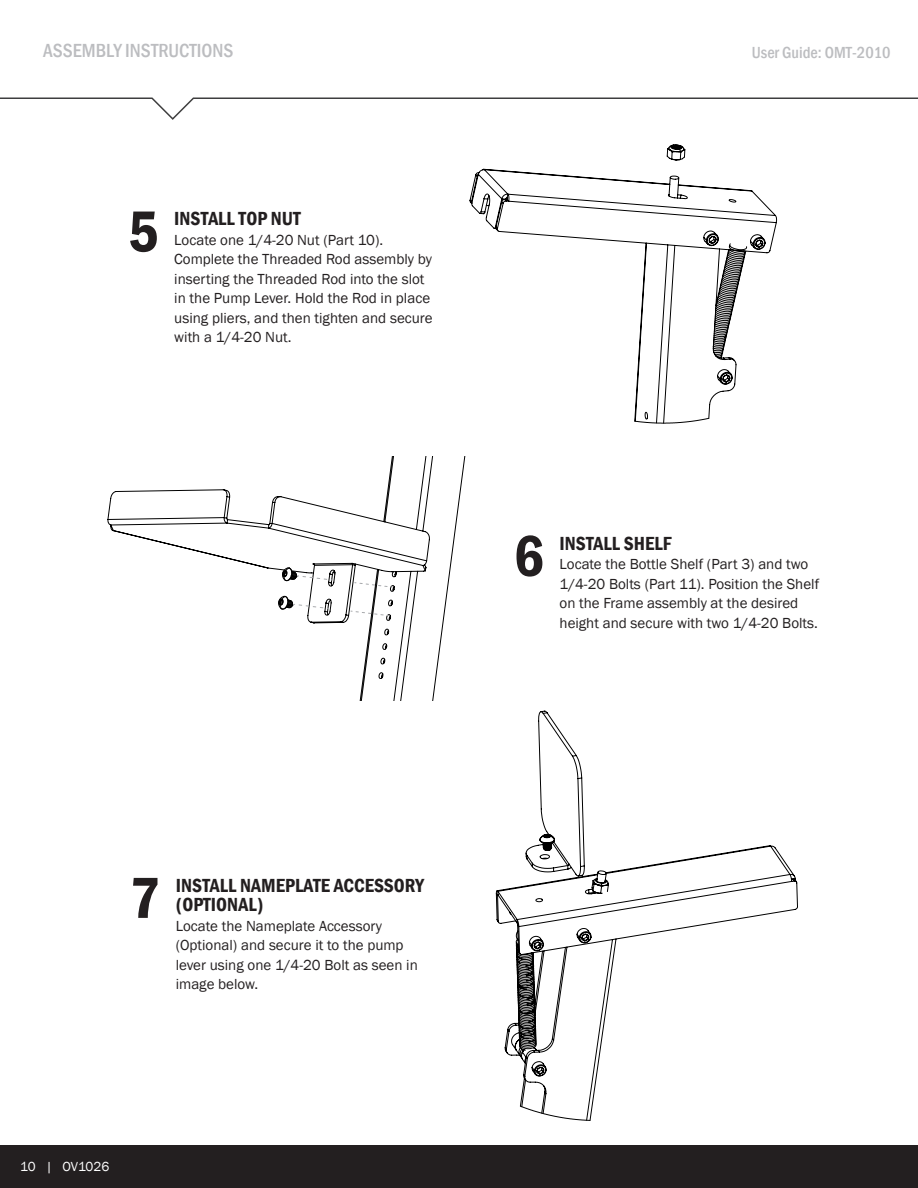
<style>
.page{position:relative;width:918px;height:1188px;background:#fff}
.page>*{position:absolute;margin:0;border:0;box-sizing:border-box;transform-origin:0 0}
.t1{font:600 condensed 60px "Franklin Gothic";color:#231f20}
.Main_Body_Copy{font:600 condensed 19.5px/19.5px "Franklin Gothic";color:#231f20}
.t2{font:500 condensed 19.5px "Franklin Gothic";color:#bcbdc0}
.t3{font:500 condensed 16.5px "Franklin Gothic";color:#bcbdc0}
.Main_Body_Copy-2{font:15px/19.5px "Franklin Gothic";color:#231f20}
.t4{font:13.5px "Franklin Gothic";letter-spacing:-.01em;color:#fff}
</style>
<div class="page">
<div style="left:0;top:1145px;width:918px;height:43px;background:#231f20"></div>
<svg style="left:0;top:97px;width:918px;height:23px"></svg>
<svg style="left:469px;top:144px;width:308px;height:280px"></svg>
<svg style="left:107px;top:456px;width:359px;height:244px"></svg>
<svg style="left:351px;top:611px;width:37px;height:5px"></svg>
<svg style="left:278px;top:596px;width:51px;height:14px"></svg>
<svg style="left:355px;top:582px;width:37px;height:6px"></svg>
<svg style="left:282px;top:567px;width:50px;height:14px"></svg>
<svg style="left:495px;top:710px;width:303px;height:411px"></svg>
<p class="t2" style="left:43px;top:38px;width:192px">ASSEMBLY INSTRUCTIONS</p>
<p class="t3" style="left:752px;top:41px;width:140px">User Guide: OMT-2010</p>
<p class="t1" style="left:128px;top:191px;width:32px">5</p>
<p class="Main_Body_Copy" style="left:174px;top:209px;width:128px">INSTALL TOP NUT</p>
<p class="Main_Body_Copy-2" style="left:174px;top:230px;width:260px">Locate one 1/4-20 Nut (Part 10).<br>Complete the Threaded Rod assembly by inserting the Threaded Rod into the slot in the Pump Lever. Hold the Rod in place using pliers, and then tighten and secure with a 1/4-20 Nut.</p>
<p class="t1" style="left:513px;top:516px;width:32px">6</p>
<p class="Main_Body_Copy" style="left:560px;top:533px;width:113px">INSTALL SHELF</p>
<p class="Main_Body_Copy-2" style="left:560px;top:555px;width:261px">Locate the Bottle Shelf (Part 3) and two 1/4-20 Bolts (Part 11). Position the Shelf on the Frame assembly at the desired height and secure with two 1/4-20 Bolts.</p>
<p class="t1" style="left:130px;top:858px;width:32px">7</p>
<p class="Main_Body_Copy" style="left:176px;top:875px;width:250px">INSTALL NAMEPLATE ACCESSORY (OPTIONAL)</p>
<p class="Main_Body_Copy-2" style="left:176px;top:916px;width:244px">Locate the Nameplate Accessory (Optional) and secure it to the pump lever using one 1/4-20 Bolt as seen in image below.</p>
<p class="t4" style="left:20px;top:1158px;width:91px">10 | OV1026</p>
</div>
